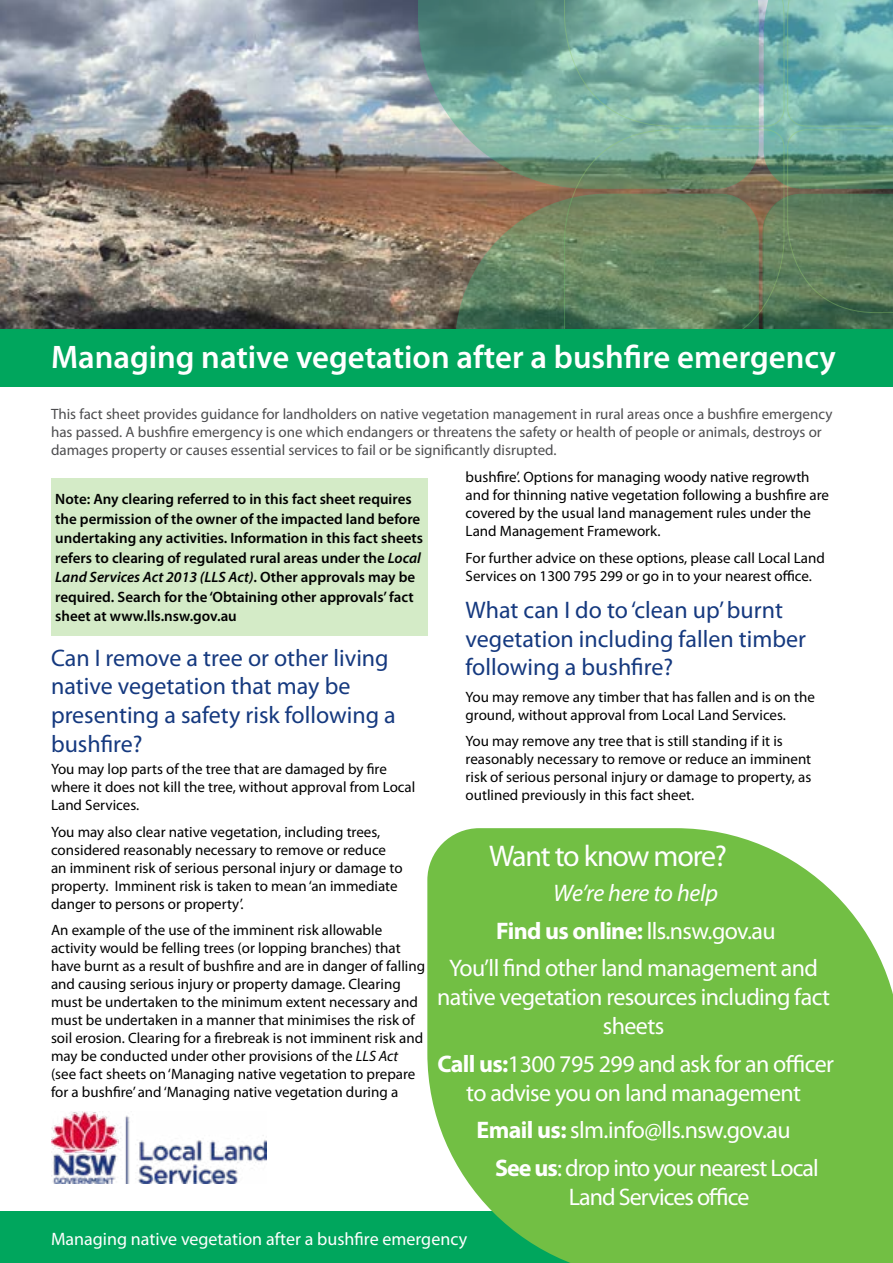
<style>
.page{position:relative;width:893px;height:1263px;background:#fff}
.page>*{position:absolute;margin:0;border:0;box-sizing:border-box;transform-origin:0 0}
.t1{font:600 32.7px "Myriad Pro";color:#fff}
.t2{font:30px "Myriad Pro";letter-spacing:-.04em;color:#fff}
.t3{font:24px/37.8px "Myriad Pro";letter-spacing:-.025em;color:#fff;text-align:center}
.t4{font:24px/28.8px "Myriad Pro";color:#15397f}
.t5{font:18px "Myriad Pro";color:#fff}
.t6{font:15px/18px "Myriad Pro";color:#000}
.t7{font:600 15px/19.5px "Myriad Pro";color:#000}
.t8{font:15px/18px "Myriad Pro";color:#4d4d4f}
.s1{font-style:italic}
.s2{font-weight:700}
</style>
<div class="page">
<img style="left:0;top:0;width:564px;height:329px">
<svg style="left:418px;top:0;width:146px;height:189px"></svg>
<svg style="left:564px;top:0;width:329px;height:329px"></svg>
<img style="left:51px;top:1112px;width:216px;height:72px">
<svg style="left:455px;top:194px;width:304px;height:135px"></svg>
<div style="left:0;top:1212px;width:893px;height:51px;background:#00a65d"></div>
<div style="left:0;top:329px;width:893px;height:58px;background:#00a65d"></div>
<svg style="left:427px;top:828px;width:466px;height:435px;fill:#72bf44"></svg>
<div style="left:51px;top:478px;width:376px;height:158px;background:#d4ebc7"></div>
<h1 class="t1" style="left:51px;top:336px;width:786px">Managing native vegetation after a bushfire emergency</h1>
<p class="t8" style="left:51px;top:405px;width:783px">This fact sheet provides guidance for landholders on native vegetation management in rural areas once a bushfire emergency has passed. A bushfire emergency is one which endangers or threatens the safety or health of people or animals, destroys or damages property or causes essential services to fail or be significantly disrupted.</p>
<p class="t7" style="left:55px;top:489px;width:369px">Note: Any clearing referred to in this fact sheet requires the permission of the owner of the impacted land before undertaking any activities. Information in this fact sheets refers to clearing of regulated rural areas under the <span class="s1">Local Land Services Act 2013 (LLS Act)</span>. Other approvals may be required. Search for the ‘Obtaining other approvals’ fact sheet at www.lls.nsw.gov.au</p>
<h3 class="t4" style="left:51px;top:643px;width:346px">Can I remove a tree or other living native vegetation that may be presenting a safety risk following a bushfire?</h3>
<p class="t6" style="left:51px;top:760px;width:366px">You may lop parts of the tree that are damaged by fire where it does not kill the tree, without approval from Local<br>Land Services.</p>
<p class="t6" style="left:51px;top:822px;width:353px">You may also clear native vegetation, including trees, considered reasonably necessary to remove or reduce an imminent risk of serious personal injury or damage to property. Imminent risk is taken to mean ‘an immediate danger to persons or property’.</p>
<p class="t6" style="left:51px;top:921px;width:376px">An example of the use of the imminent risk allowable activity would be felling trees (or lopping branches) that have burnt as a result of bushfire and are in danger of falling and causing serious injury or property damage. Clearing must be undertaken to the minimum extent necessary and must be undertaken in a manner that minimises the risk of soil erosion. Clearing for a firebreak is not imminent risk and may be conducted under other provisions of the <span class="s1">LLS Act </span>(see fact sheets on ‘Managing native vegetation to prepare for a bushfire’ and ‘Managing native vegetation during a</p>
<p class="t6" style="left:466px;top:468px;width:365px">bushfire’. Options for managing woody native regrowth and for thinning native vegetation following a bushfire are covered by the usual land management rules under the Land Management Framework.</p>
<p class="t6" style="left:466px;top:548px;width:361px">For further advice on these options, please call Local Land<br>Services on 1300 795 299 or go in to your nearest office.</p>
<h3 class="t4" style="left:466px;top:595px;width:342px">What can I do to ‘clean up’ burnt vegetation including fallen timber following a bushfire?</h3>
<p class="t6" style="left:466px;top:688px;width:351px">You may remove any timber that has fallen and is on the ground, without approval from Local Land Services.</p>
<p class="t6" style="left:466px;top:732px;width:347px">You may remove any tree that is still standing if it is reasonably necessary to remove or reduce an imminent risk of serious personal injury or damage to property, as outlined previously in this fact sheet.</p>
<h2 class="t2" style="left:489px;top:838px;width:239px">Want to know more?</h2>
<h3 class="t3" style="left:449px;top:873px;width:371px"><span class="s1">We’re here to help<br></span><span class="s2">Find us online:</span> lls.nsw.gov.au<br>You’ll find other land management and</h3>
<h3 class="t3" style="left:437px;top:982px;width:394px;line-height:28.8px">native vegetation resources including fact sheets</h3>
<h3 class="t3" style="left:437px;top:1049px;width:398px;line-height:28.8px"><span class="s2">Call us:</span>1300 795 299 and ask for an officer to advise you on land management</h3>
<h3 class="t3" style="left:495px;top:1111px;width:325px;text-align:left;text-indent:-18px"><span class="s2">Email us:</span> slm.info@lls.nsw.gov.au<br><span class="s2">See us</span>: drop into your nearest Local</h3>
<h3 class="t3" style="left:569px;top:1178px;width:182px">Land Services office</h3>
<p class="t5" style="left:51px;top:1227px;width:418px">Managing native vegetation after a bushfire emergency</p>
</div>
